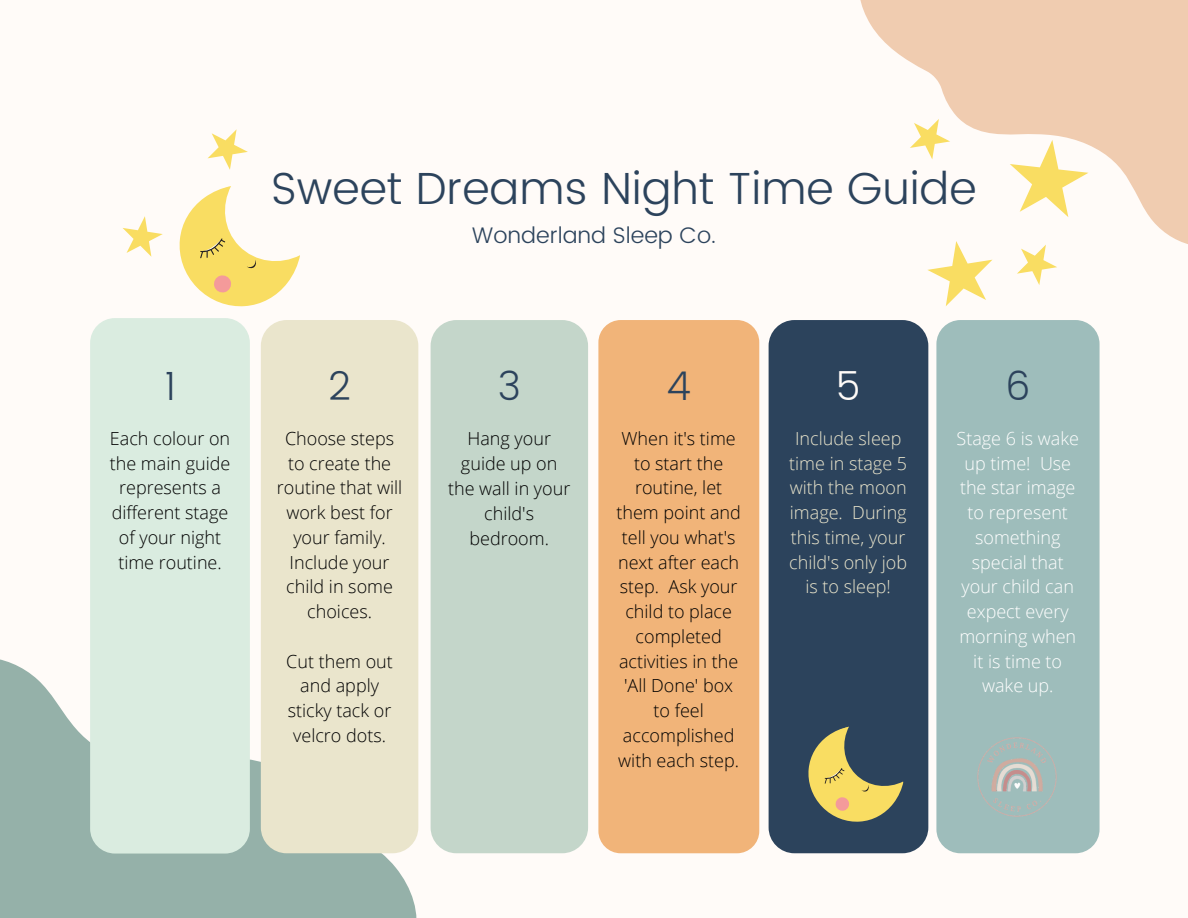
<style>
.page{position:relative;width:1188px;height:918px;background:#fffbf8}
.page>*{position:absolute;margin:0;border:0;box-sizing:border-box;transform-origin:0 0}
.t1{font:300 45px "Poppins";color:#2c435c}
.t2{font:300 39.45px "Poppins";color:#2c435c}
.t3{font:300 39.45px "Poppins";color:#fffbf8}
.t4{font:300 22.5px "Poppins";color:#2c435c}
.t5{font:300 18px/24.8px "Open Sans";color:#000;text-align:center}
.t6{font:300 18px/24.8px "Open Sans";color:#fff;text-align:center}
.t7{font:300 18px/24.8px "Open Sans";color:#eae5cc;text-align:center}
</style>
<div class="page">
<svg style="left:0;top:648px;width:419px;height:270px;background:#a2bab3"></svg>
<svg style="left:860px;top:0;width:328px;height:244px;fill:#f0ccb0"></svg>
<svg style="left:1005px;top:135px;width:87px;height:84px"></svg>
<svg style="left:924px;top:236px;width:74px;height:70px"></svg>
<svg style="left:1010px;top:235px;width:54px;height:50px"></svg>
<svg style="left:903px;top:110px;width:54px;height:53px"></svg>
<svg style="left:123px;top:129px;width:177px;height:195px"></svg>
<div style="left:90px;top:318px;width:160px;height:536px;background:#daece0;border-radius:25px"></div>
<div style="left:261px;top:320px;width:157px;height:533px;background:#eae5cc;border-radius:26px"></div>
<div style="left:431px;top:320px;width:157px;height:533px;background:#c4d6ca;border-radius:26px"></div>
<div style="left:598px;top:320px;width:161px;height:533px;background:#f1b479;border-radius:22px"></div>
<div style="left:769px;top:320px;width:159px;height:533px;background:#2c435c;border-radius:26px"></div>
<div style="left:936px;top:320px;width:164px;height:533px;background:#9ebdbb;border-radius:24px"></div>
<img style="left:977px;top:737px;width:80px;height:80px">
<svg style="left:808px;top:726px;width:96px;height:96px"></svg>
<p class="t1" style="left:271px;top:162px;width:707px">Sweet Dreams Night Time Guide</p>
<p class="t4" style="left:472px;top:222px;width:246px">Wonderland Sleep Co.</p>
<p class="t2" style="left:164px;top:364px;width:13px">1</p>
<p class="t2" style="left:328px;top:364px;width:24px">2</p>
<p class="t2" style="left:498px;top:364px;width:25px">3</p>
<p class="t2" style="left:666px;top:364px;width:26px">4</p>
<p class="t3" style="left:836px;top:364px;width:26px">5</p>
<p class="t2" style="left:1005px;top:364px;width:27px">6</p>
<p class="t5" style="left:110px;top:426px;width:122px">Each colour on the main guide represents a different stage of your night time routine.</p>
<p class="t5" style="left:277px;top:426px;width:127px">Choose steps to create the routine that will work best for your family.<br>Include your child in some choices.</p>
<p class="t5" style="left:286px;top:648px;width:108px">Cut them out and apply sticky tack or velcro dots.</p>
<p class="t5" style="left:448px;top:426px;width:124px">Hang your guide up on the wall in your child's bedroom.</p>
<p class="t5" style="left:616px;top:426px;width:126px">When it's time to start the routine, let them point and tell you what's next after each step. Ask your child to place completed activities in the 'All Done' box to feel accomplished with each step.</p>
<p class="t7" style="left:789px;top:426px;width:119px">Include sleep time in stage 5 with the moon image. During this time, your child's only job is to sleep!</p>
<p class="t6" style="left:957px;top:426px;width:124px">Stage 6 is wake up time! Use the star image to represent something special that your child can expect every morning when it is time to wake up.</p>
</div>
